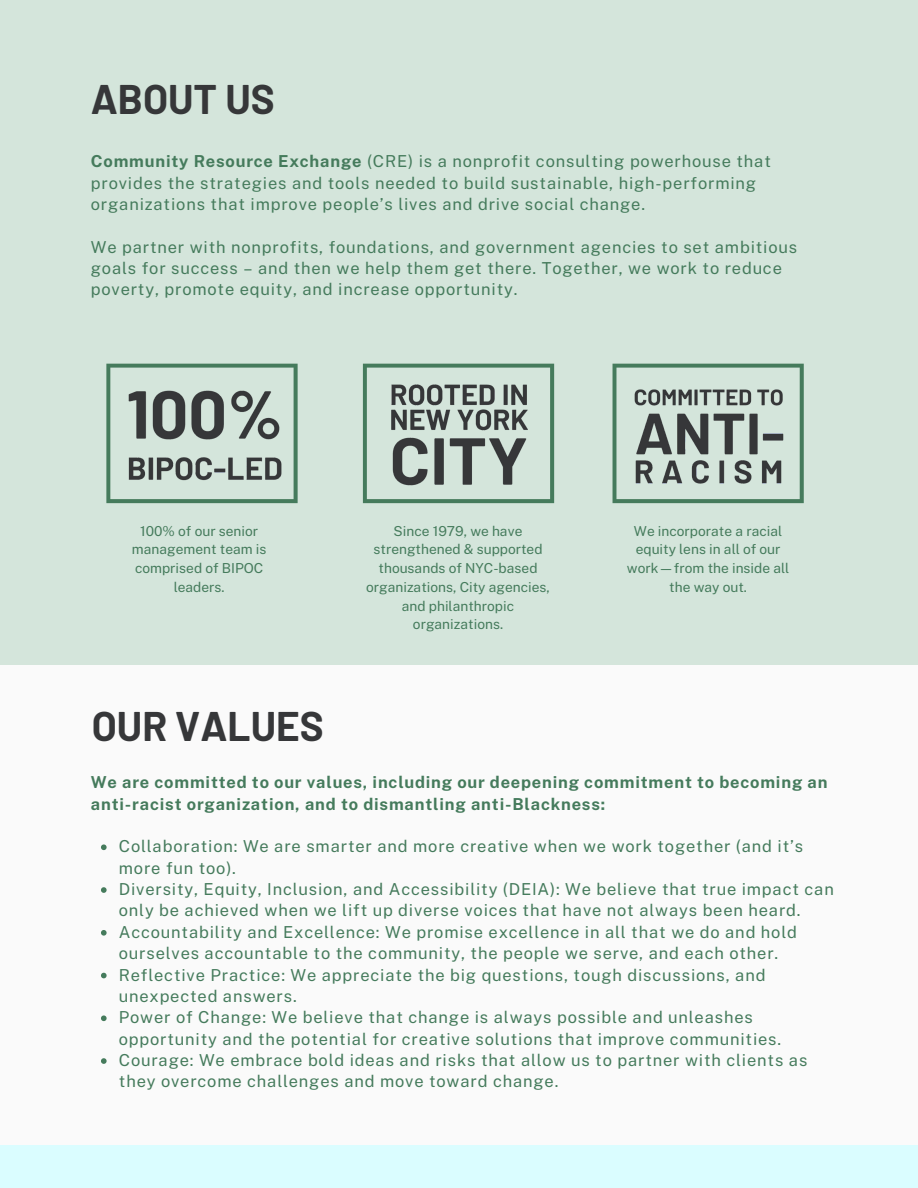
<style>
.page{position:relative;width:918px;height:1188px;background:#fafafa}
.page>*{position:absolute;margin:0;border:0;box-sizing:border-box;transform-origin:0 0}
.t1{font:700 40.5px "Barlow";color:#363739}
.t2{font:16.5px/21.3px "Public Sans";letter-spacing:.05em;color:#457b5c}
.t3{font:700 16.5px/21.3px "Public Sans";letter-spacing:.05em;color:#457b5c}
.t4{font:13.8px/18.8px "Public Sans";color:#457b5c;text-align:center}
.s1{font-weight:700}
</style>
<div class="page">
<div style="left:0;top:1146px;width:918px;height:42px;background:#dafdff"></div>
<div style="left:0;top:0;width:918px;height:664px;background:#d4e5db"></div>
<svg style="left:363px;top:364px;width:191px;height:139px"></svg>
<img style="left:376px;top:371px;width:166px;height:132px">
<svg style="left:613px;top:364px;width:191px;height:139px"></svg>
<img style="left:619px;top:368px;width:178px;height:136px">
<svg style="left:106px;top:364px;width:192px;height:139px"></svg>
<svg style="left:101px;top:844px;width:6px;height:6px"></svg>
<svg style="left:101px;top:887px;width:6px;height:6px"></svg>
<svg style="left:101px;top:930px;width:6px;height:6px"></svg>
<svg style="left:101px;top:973px;width:6px;height:5px"></svg>
<svg style="left:101px;top:1015px;width:6px;height:6px"></svg>
<svg style="left:101px;top:1058px;width:6px;height:6px"></svg>
<p class="t1" style="left:91px;top:74px;width:185px">ABOUT US</p>
<p class="t2" style="left:91px;top:151px;width:682px"><span class="s1">Community Resource Exchange</span> (CRE) is a nonprofit consulting powerhouse that provides the strategies and tools needed to build sustainable, high-performing organizations that improve people’s lives and drive social change.</p>
<p class="t2" style="left:91px;top:236px;width:708px">We partner with nonprofits, foundations, and government agencies to set ambitious goals for success – and then we help them get there. Together, we work to reduce poverty, promote equity, and increase opportunity.</p>
<p class="t4" style="left:132px;top:521px;width:136px">100% of our senior management team is comprised of BIPOC leaders.</p>
<p class="t4" style="left:366px;top:521px;width:185px">Since 1979, we have strengthened &amp; supported thousands of NYC-based organizations, City agencies, and philanthropic organizations.</p>
<p class="t4" style="left:627px;top:521px;width:164px">We incorporate a racial equity lens in all of our work—from the inside all the way out.</p>
<p class="t1" style="left:92px;top:701px;width:234px">OUR VALUES</p>
<p class="t3" style="left:91px;top:772px;width:738px">We are committed to our values, including our deepening commitment to becoming an anti-racist organization, and to dismantling anti-Blackness:</p>
<p class="t2" style="left:119px;top:836px;width:686px">Collaboration: We are smarter and more creative when we work together (and it’s more fun too).</p>
<p class="t2" style="left:119px;top:878px;width:717px">Diversity, Equity, Inclusion, and Accessibility (DEIA): We believe that true impact can only be achieved when we lift up diverse voices that have not always been heard.</p>
<p class="t2" style="left:119px;top:921px;width:680px">Accountability and Excellence: We promise excellence in all that we do and hold ourselves accountable to the community, the people we serve, and each other.</p>
<p class="t2" style="left:119px;top:964px;width:648px">Reflective Practice: We appreciate the big questions, tough discussions, and unexpected answers.</p>
<p class="t2" style="left:119px;top:1007px;width:664px">Power of Change: We believe that change is always possible and unleashes opportunity and the potential for creative solutions that improve communities.</p>
<p class="t2" style="left:119px;top:1049px;width:690px">Courage: We embrace bold ideas and risks that allow us to partner with clients as they overcome challenges and move toward change.</p>
</div>
